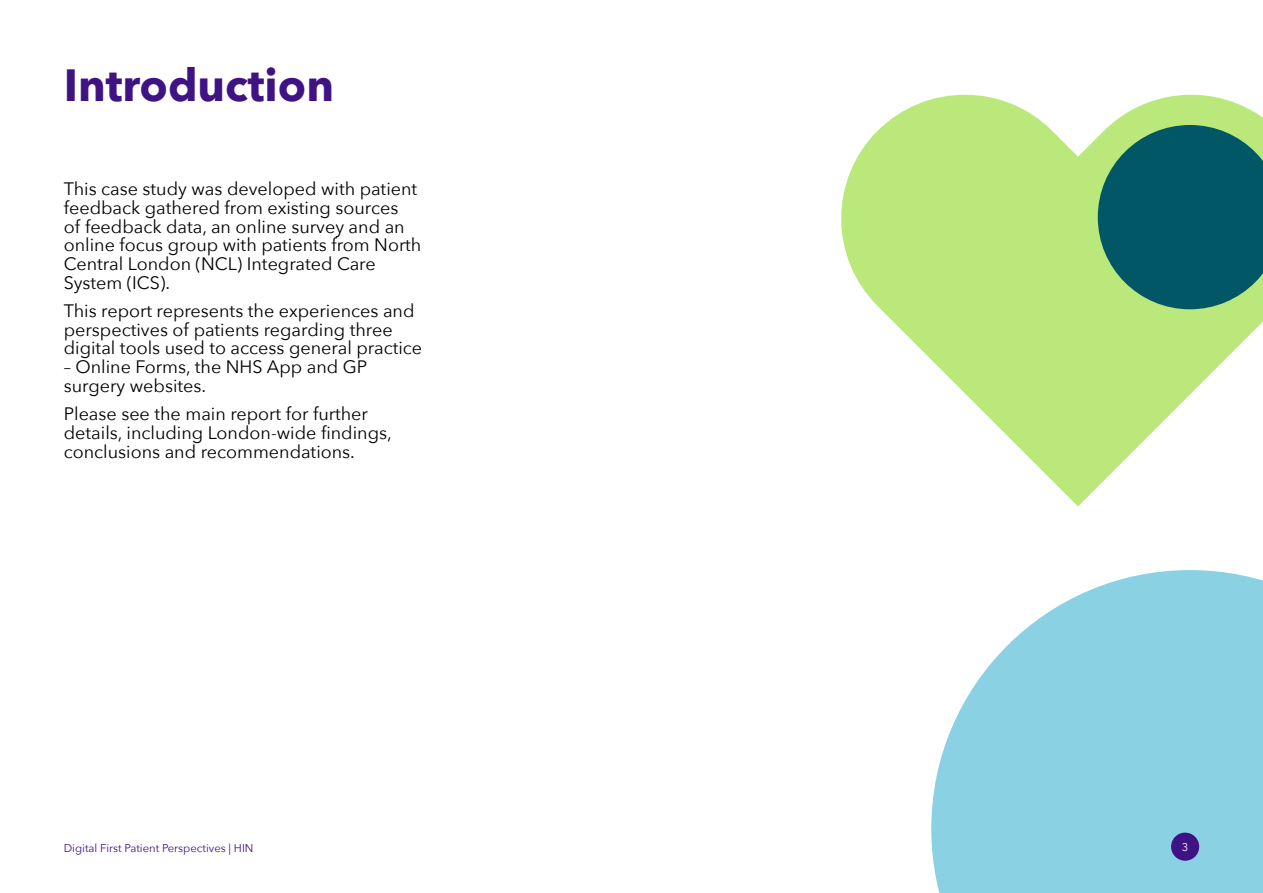
<style>
.page{position:relative;width:1263px;height:893px;background:#fff}
.page>*{position:absolute;margin:0;border:0;box-sizing:border-box;transform-origin:0 0}
.t1{font:700 45px "Avenir Next";color:#401385}
.t2{font:18px/18.8px "Avenir Next";color:#000}
.t3{font:11.25px "Avenir Next";color:#401385}
.t4{font:11.25px "Avenir Next";color:#fff}
</style>
<div class="page">
<svg style="left:841px;top:94px;width:422px;height:412px;fill:#bae87b"></svg>
<svg style="left:1098px;top:125px;width:165px;height:184px;background:#206f69"></svg>
<svg style="left:931px;top:570px;width:332px;height:323px;background:#9ad7e7"></svg>
<div style="left:1171px;top:833px;width:28px;height:28px;background:#401385;border-radius:50%"></div>
<h1 class="t1" style="left:64px;top:47px;width:272px">Introduction</h1>
<p class="t2" style="left:64px;top:179px;width:359px">This case study was developed with patient feedback gathered from existing sources<br>of feedback data, an online survey and an online focus group with patients from North Central London (NCL) Integrated Care System (ICS).</p>
<p class="t2" style="left:64px;top:301px;width:360px">This report represents the experiences and perspectives of patients regarding three digital tools used to access general practice</p>
<p class="t2" style="left:64px;top:357px;width:305px">– Online Forms, the NHS App and GP surgery websites.</p>
<p class="t2" style="left:64px;top:404px;width:329px">Please see the main report for further details, including London-wide findings, conclusions and recommendations.</p>
<p class="t3" style="left:64px;top:839px;width:191px">Digital First Patient Perspectives | HIN</p>
<p class="t4" style="left:1182px;top:837px;width:8px">3</p>
</div>
